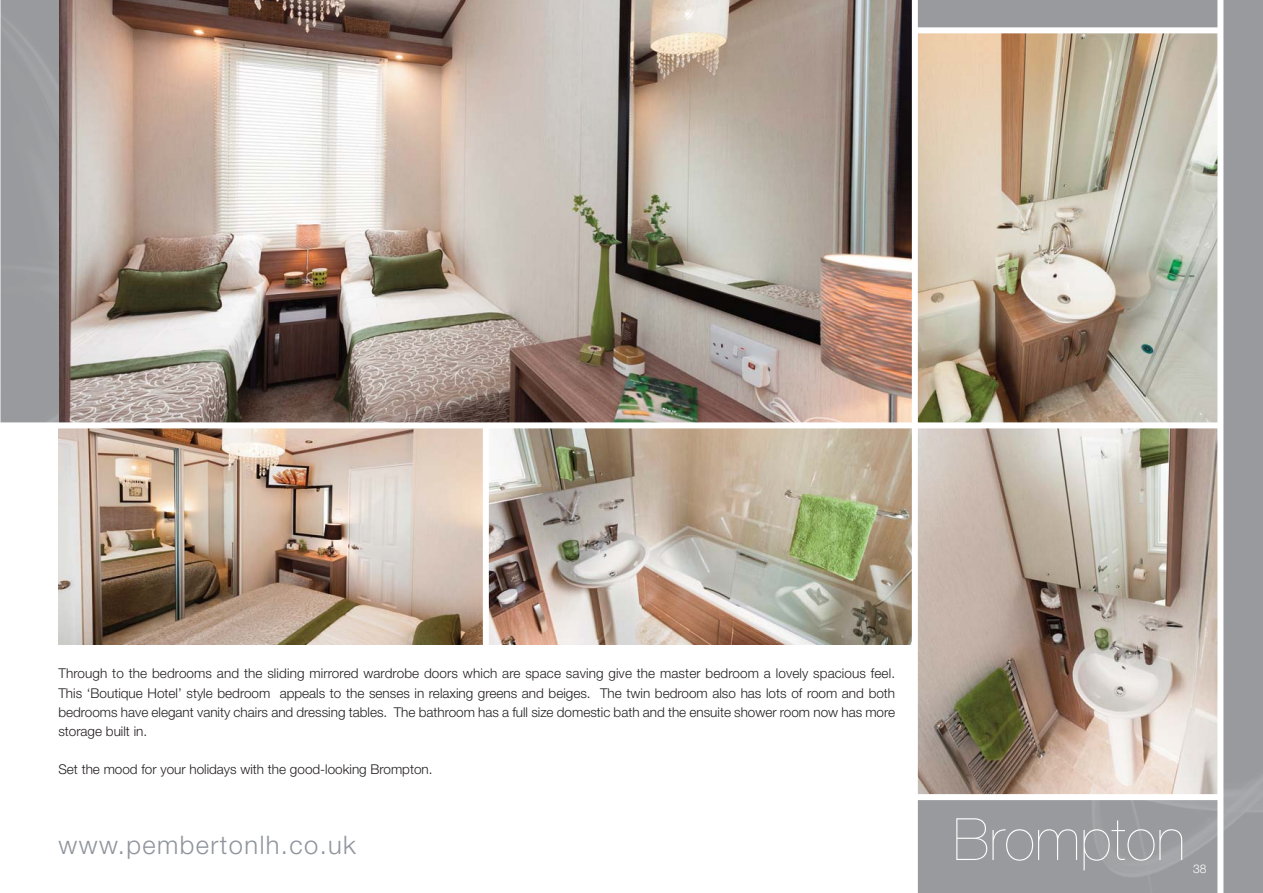
<style>
.page{position:relative;width:1263px;height:893px;background:#fff}
.page>*{position:absolute;margin:0;border:0;box-sizing:border-box;transform-origin:0 0}
.t1{font:200 58.5px "Helvetica Neue";color:#fff}
.t2{font:300 25.5px "Helvetica Neue";letter-spacing:.055em;color:#90959d}
.t3{font:300 13.5px/19.2px "Helvetica Neue";color:#231f20;text-align:justify}
.t4{font:300 12px "Helvetica Neue";color:#fff}
</style>
<div class="page">
<img style="left:0;top:0;width:60px;height:422px">
<div style="left:918px;top:0;width:345px;height:893px;background:#989a9d"></div>
<img style="left:58px;top:428px;width:425px;height:217px">
<img style="left:489px;top:428px;width:423px;height:217px">
<img style="left:918px;top:428px;width:299px;height:366px">
<img style="left:60px;top:0;width:852px;height:422px">
<img style="left:918px;top:33px;width:299px;height:389px">
<div style="left:0;top:422px;width:1220px;height:6px;background:#fff"></div>
<div style="left:914px;top:27px;width:306px;height:6px;background:#fff"></div>
<div style="left:914px;top:794px;width:306px;height:6px;background:#fff"></div>
<div style="left:1217px;top:0;width:6px;height:893px;background:#fff"></div>
<p class="t3" style="left:58px;top:665px;width:838px">Through to the bedrooms and the sliding mirrored wardrobe doors which are space saving give the master bedroom a lovely spacious feel.<br>This ‘Boutique Hotel’ style bedroom appeals to the senses in relaxing greens and beiges. The twin bedroom also has lots of room and both bedrooms have elegant vanity chairs and dressing tables. The bathroom has a full size domestic bath and the ensuite shower room now has more storage built in.</p>
<p class="t3" style="left:58px;top:761px;width:376px">Set the mood for your holidays with the good-looking Brompton.</p>
<h2 class="t2" style="left:58px;top:836px;width:299px">www.pembertonlh.co.uk</h2>
<h1 class="t1" style="left:953px;top:818px;width:233px">Brompton</h1>
<p class="t4" style="left:1193px;top:864px;width:15px">38</p>
</div>
